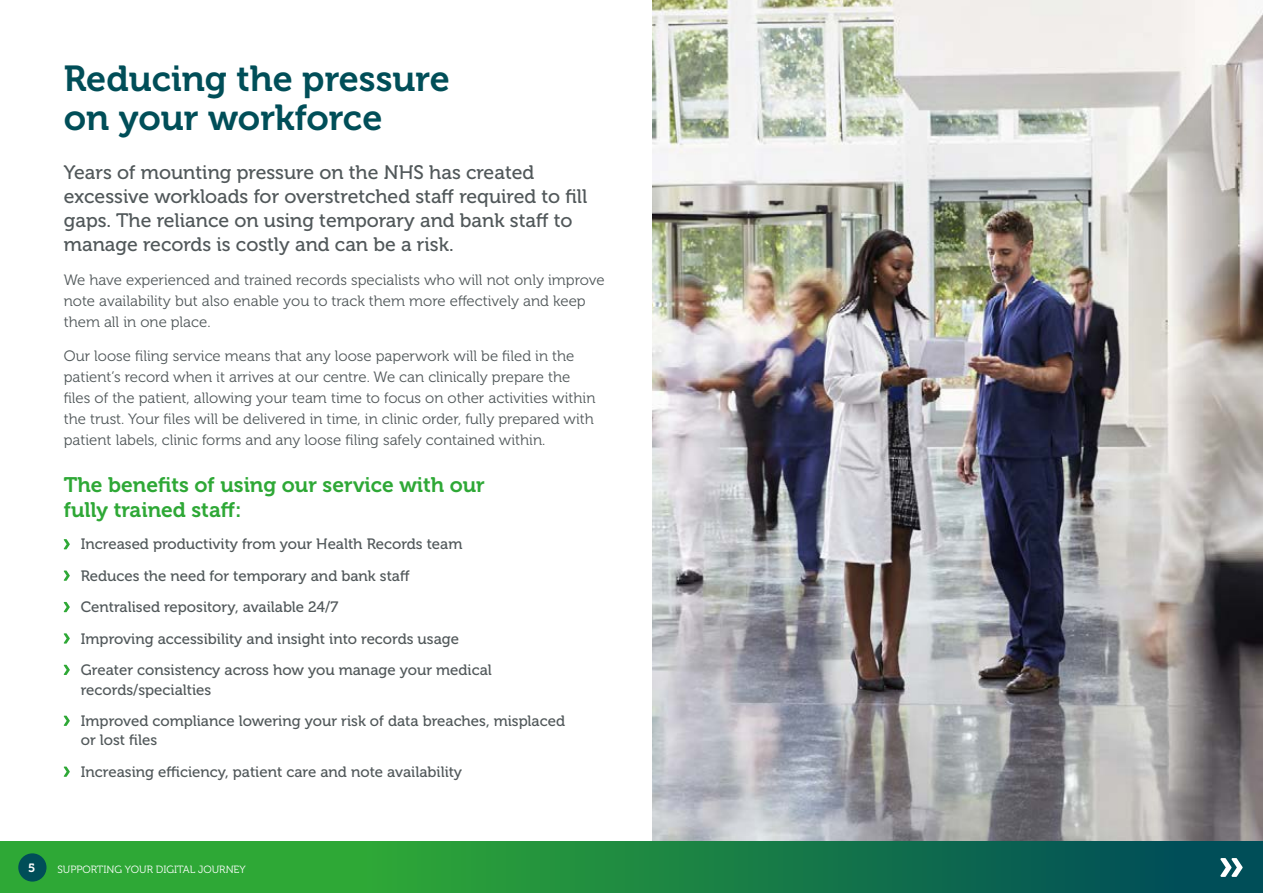
<style>
.page{position:relative;width:1263px;height:893px;background:#fff}
.page>*{position:absolute;margin:0;border:0;box-sizing:border-box;transform-origin:0 0}
.t1{font:36px/39px "Museo 700";color:#004e58}
.t2{font:21px/25.5px "Museo 700";color:#2ea836}
.t3{font:19.5px/24px "Museo 500";color:#51585a}
.t4{font:15px/21px "Museo 300";color:#51585a}
.t5{font:15px/31.3px "Museo 500";color:#51585a}
.t6{font:12px "Museo 700";color:#fff}
.t7{font:10.5px "Museo 300";color:#fff}
</style>
<div class="page">
<svg style="left:64px;top:539px;width:6px;height:10px"></svg>
<svg style="left:64px;top:570px;width:6px;height:11px"></svg>
<svg style="left:64px;top:602px;width:6px;height:10px"></svg>
<svg style="left:64px;top:633px;width:6px;height:11px"></svg>
<svg style="left:64px;top:665px;width:6px;height:10px"></svg>
<svg style="left:64px;top:716px;width:6px;height:10px"></svg>
<svg style="left:64px;top:767px;width:6px;height:10px"></svg>
<img style="left:653px;top:0;width:610px;height:842px">
<svg style="left:0;top:842px;width:1263px;height:51px;background:#1c8543"></svg>
<div style="left:18px;top:853px;width:29px;height:29px;background:#004e58;border-radius:50%"></div>
<svg style="left:1220px;top:858px;width:22px;height:19px"></svg>
<h1 class="t1" style="left:64px;top:59px;width:387px">Reducing the pressure on your workforce</h1>
<h3 class="t3" style="left:64px;top:161px;width:525px">Years of mounting pressure on the NHS has created excessive workloads for overstretched staff required to fill gaps. The reliance on using temporary and bank staff to manage records is costly and can be a risk.</h3>
<p class="t4" style="left:64px;top:270px;width:542px">We have experienced and trained records specialists who will not only improve note availability but also enable you to track them more effectively and keep them all in one place.</p>
<p class="t4" style="left:64px;top:345px;width:533px">Our loose filing service means that any loose paperwork will be filed in the patient’s record when it arrives at our centre. We can clinically prepare the files of the patient, allowing your team time to focus on other activities within the trust. Your files will be delivered in time, in clinic order, fully prepared with patient labels, clinic forms and any loose filing safely contained within.</p>
<h2 class="t2" style="left:64px;top:472px;width:423px">The benefits of using our service with our fully trained staff:</h2>
<p class="t5" style="left:81px;top:529px;width:413px">Increased productivity from your Health Records team Reduces the need for temporary and bank staff Centralised repository, available 24/7<br>Improving accessibility and insight into records usage Greater consistency across how you manage your medical</p>
<p class="t5" style="left:81px;top:674px;width:486px">records/specialties<br>Improved compliance lowering your risk of data breaches, misplaced</p>
<p class="t5" style="left:81px;top:725px;width:383px">or lost files<br>Increasing efficiency, patient care and note availability</p>
<p class="t6" style="left:28px;top:861px;width:9px">5</p>
<p class="t7" style="left:57px;top:864px;width:190px">SUPPORTING YOUR DIGITAL JOURNEY</p>
</div>
